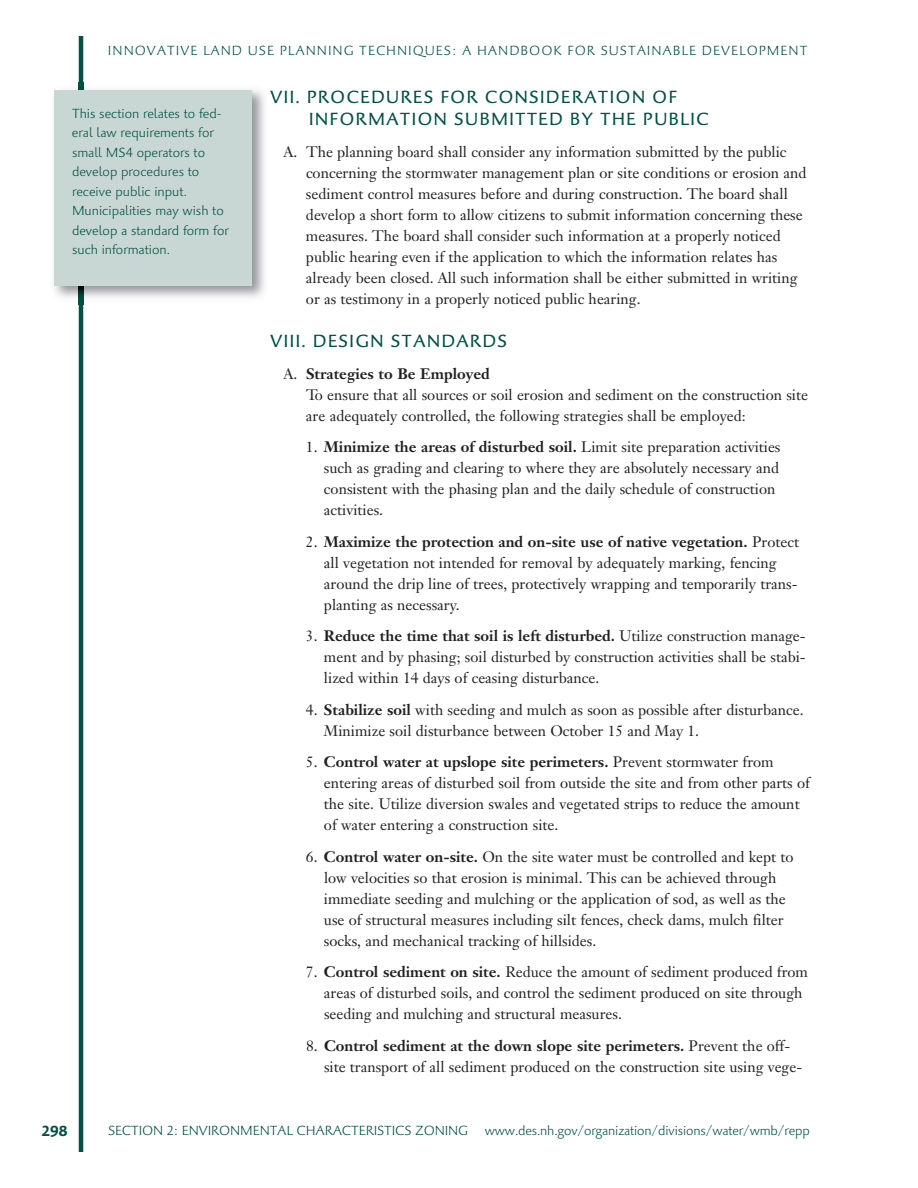
<style>
.page{position:relative;width:918px;height:1188px;background:#fff}
.page>*{position:absolute;margin:0;border:0;box-sizing:border-box;transform-origin:0 0}
.t1{font:18px/22.5px "Palatino Sans Com";letter-spacing:.055em;color:#005143}
.t2{font:15px/21px "Janson Text";color:#231f20}
.t3{font:700 15px "Palatino Sans Com";color:#005143}
.t4{font:300 13.5px/19.5px "Palatino Sans Com";color:#005143}
.t5{font:300 13.5px "Palatino Sans Com";letter-spacing:.07em;color:#005143}
.s1{font-weight:700}
</style>
<div class="page">
<hr style="left:79px;top:36px;width:4px;height:1116px;background:#005143">
<img style="left:54px;top:83px;width:217px;height:222px">
<div style="left:54px;top:90px;width:198px;height:195px;background:#c8d7d4"></div>
<p class="t5" style="left:108px;top:42px;width:701px">INNOVATIVE LAND USE PLANNING TECHNIQUES: A HANDBOOK FOR SUSTAINABLE DEVELOPMENT</p>
<p class="t4" style="left:72px;top:103px;width:158px">This section relates to fed&shy;eral law requirements for small MS4 operators to develop procedures to receive public input.<br>Municipalities may wish to develop a standard form for such information.</p>
<p class="t1" style="left:309px;top:86px;width:402px;text-indent:-39px">VII. PROCEDURES FOR CONSIDERATION OF<br>INFORMATION SUBMITTED BY THE PUBLIC</p>
<p class="t2" style="left:306px;top:143px;width:502px;text-indent:-22px">A. The planning board shall consider any information submitted by the public concerning the stormwater management plan or site conditions or erosion and sediment control measures before and during construction. The board shall develop a short form to allow citizens to submit information concerning these measures. The board shall consider such information at a properly noticed public hearing even if the application to which the information relates has already been closed. All such information shall be either submitted in writing or as testimony in a properly noticed public hearing.</p>
<p class="t1" style="left:270px;top:330px;width:239px">VIII. DESIGN STANDARDS</p>
<p class="t2" style="left:306px;top:365px;width:504px;text-indent:-22px">A. <span class="s1">Strategies to Be Employed<br></span>To ensure that all sources or soil erosion and sediment on the construction site are adequately controlled, the following strategies shall be employed:</p>
<p class="t2" style="left:324px;top:438px;width:458px;text-indent:-18px">1. <span class="s1">Minimize the areas of disturbed soil.</span> Limit site preparation activities such as grading and clearing to where they are absolutely necessary and consistent with the phasing plan and the daily schedule of construction activities.</p>
<p class="t2" style="left:324px;top:533px;width:477px;text-indent:-18px">2. <span class="s1">Maximize the protection and on-site use of native vegetation.</span> Protect all vegetation not intended for removal by adequately marking, fencing around the drip line of trees, protectively wrapping and temporarily trans&shy;planting as necessary.</p>
<p class="t2" style="left:324px;top:627px;width:483px;text-align:justify;text-indent:-18px">3. <span class="s1">Reduce the time that soil is left disturbed.</span> Utilize construction manage&shy;ment and by phasing; soil disturbed by construction activities shall be stabi&shy;lized within 14 days of ceasing disturbance.</p>
<p class="t2" style="left:324px;top:701px;width:481px;text-indent:-18px">4. <span class="s1">Stabilize soil</span> with seeding and mulch as soon as possible after disturbance.<br>Minimize soil disturbance between October 15 and May 1.</p>
<p class="t2" style="left:324px;top:753px;width:487px;text-indent:-18px">5. <span class="s1">Control water at upslope site perimeters.</span> Prevent stormwater from entering areas of disturbed soil from outside the site and from other parts of the site. Utilize diversion swales and vegetated strips to reduce the amount of water entering a construction site.</p>
<p class="t2" style="left:324px;top:848px;width:471px;text-indent:-18px">6. <span class="s1">Control water on-site.</span> On the site water must be controlled and kept to low velocities so that erosion is minimal. This can be achieved through immediate seeding and mulching or the application of sod, as well as the use of structural measures including silt fences, check dams, mulch filter socks, and mechanical tracking of hillsides.</p>
<p class="t2" style="left:324px;top:963px;width:486px;text-indent:-18px">7. <span class="s1">Control sediment on site.</span> Reduce the amount of sediment produced from areas of disturbed soils, and control the sediment produced on site through seeding and mulching and structural measures.</p>
<p class="t2" style="left:324px;top:1037px;width:480px;text-indent:-18px">8. <span class="s1">Control sediment at the down slope site perimeters.</span> Prevent the off&shy;site transport of all sediment produced on the construction site using vege-</p>
<p class="t3" style="left:41px;top:1121px;width:28px">298</p>
<p class="t4" style="left:108px;top:1120px;width:703px">SECTION 2: ENVIRONMENTAL CHARACTERISTICS ZONING www.des.nh.gov/organization/divisions/water/wmb/repp</p>
</div>
